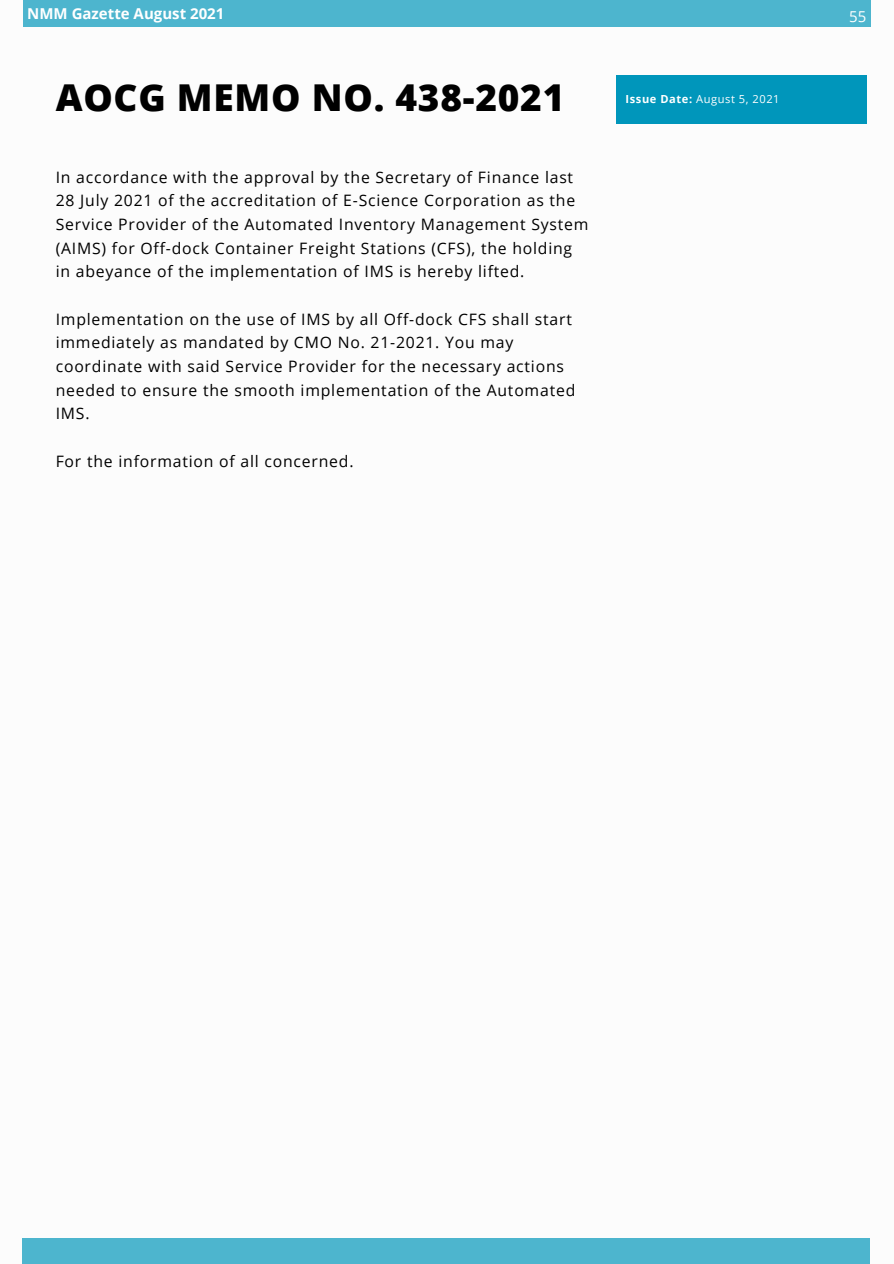
<style>
.page{position:relative;width:894px;height:1264px;background:#fff}
.page>*{position:absolute;margin:0;border:0;box-sizing:border-box;transform-origin:0 0}
.t1{font:800 37.05px "Open Sans";letter-spacing:.02em;color:#000}
.t2{font:15.75px/23.7px "Open Sans";letter-spacing:.05em;color:#000}
.t3{font:700 15px "Open Sans";color:#fff}
.t4{font:15px "Open Sans";color:#fff}
.t5{font:11.1px "Open Sans";letter-spacing:.05em;color:#fff}
.s1{font-weight:700}
</style>
<div class="page">
<div style="left:23px;top:0;width:847px;height:26px;background:#4db5ce"></div>
<div style="left:23px;top:1238px;width:846px;height:25px;background:#4db5ce"></div>
<div style="left:616px;top:75px;width:250px;height:48px;background:#0096bb"></div>
<p class="t3" style="left:27px;top:3px;width:198px">NMM Gazette August 2021</p>
<p class="t4" style="left:848px;top:6px;width:19px">55</p>
<h1 class="t1" style="left:56px;top:72px;width:510px">AOCG MEMO NO. 438-2021</h1>
<p class="t5" style="left:625px;top:91px;width:155px"><span class="s1">Issue Date:</span> August 5, 2021</p>
<p class="t2" style="left:56px;top:165px;width:534px">In accordance with the approval by the Secretary of Finance last 28 July 2021 of the accreditation of E-Science Corporation as the Service Provider of the Automated Inventory Management System (AIMS) for Off-dock Container Freight Stations (CFS), the holding in abeyance of the implementation of IMS is hereby lifted.</p>
<p class="t2" style="left:56px;top:306px;width:521px">Implementation on the use of IMS by all Off-dock CFS shall start immediately as mandated by CMO No. 21-2021. You may coordinate with said Service Provider for the necessary actions needed to ensure the smooth implementation of the Automated IMS.</p>
<p class="t2" style="left:56px;top:448px;width:299px">For the information of all concerned.</p>
</div>
